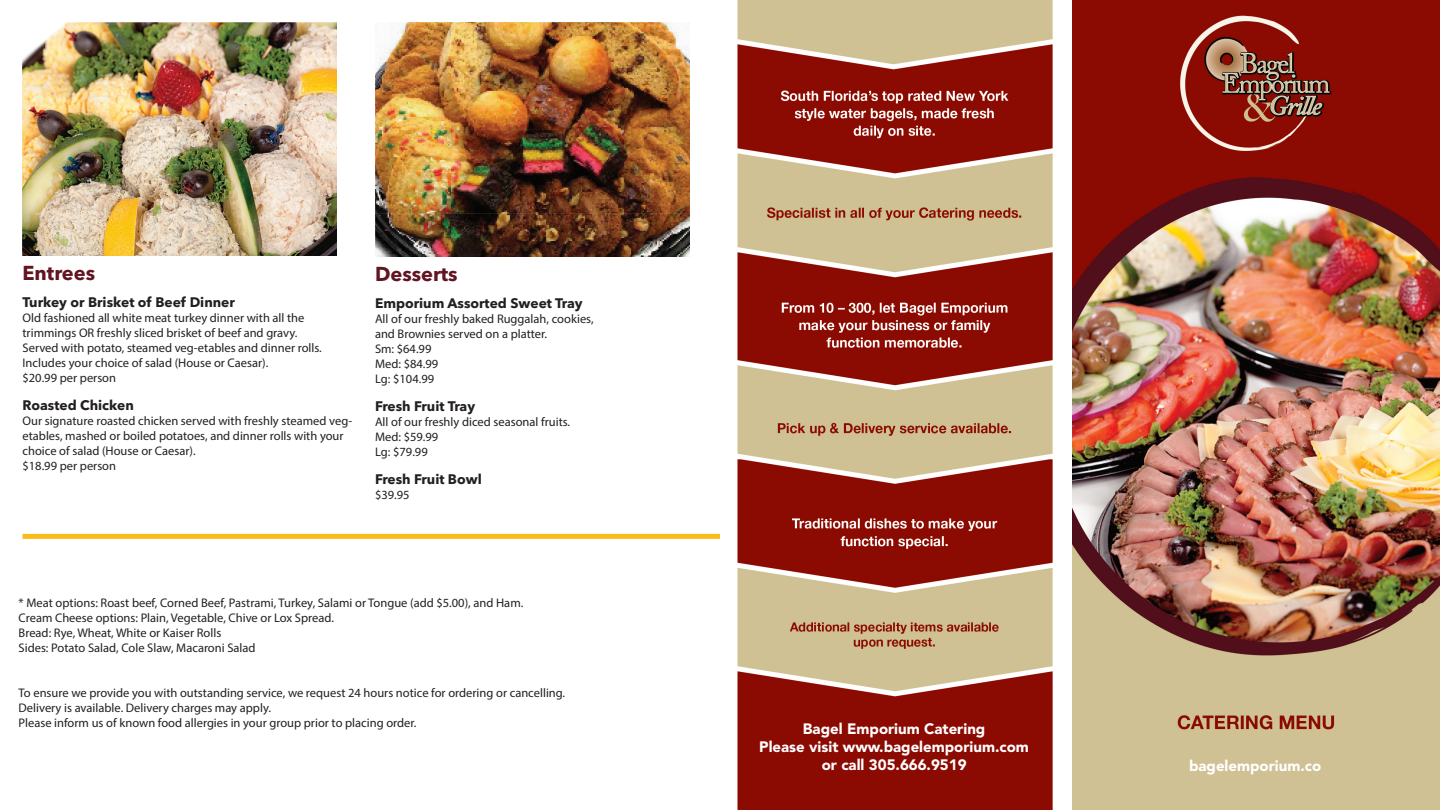
<style>
.page{position:relative;width:1440px;height:810px;background:#fff}
.page>*{position:absolute;margin:0;border:0;box-sizing:border-box;transform-origin:0 0}
.Section_headers{font:700 20px "Avenir Next LT Pro";color:#611422}
.t1{font:900 15px/18px "Avenir LT Std";color:#fff;text-align:center}
.Subheaders{font:700 13.75px "Avenir Next LT Pro";color:#231f20}
.Descriptions{font:12.5px/15px "Myriad Pro";color:#231f20}
</style>
<div class="page">
<img style="left:1072px;top:0;width:368px;height:810px">
<img style="left:709px;top:0;width:344px;height:810px">
<img style="left:22px;top:22px;width:315px;height:234px">
<img style="left:375px;top:23px;width:314px;height:234px">
<div style="left:22px;top:534px;width:698px;height:5px;background:#fabc17"></div>
<p class="Section_headers" style="left:22px;top:260px;width:74px">Entrees</p>
<p class="Subheaders" style="left:22px;top:294px;width:214px">Turkey or Brisket of Beef Dinner</p>
<p class="Descriptions" style="left:22px;top:310px;width:284px">Old fashioned all white meat turkey dinner with all the</p>
<p class="Descriptions" style="left:22px;top:325px;width:301px">trimmings OR freshly sliced brisket of beef and gravy.<br>Served with potato, steamed veg-etables and dinner rolls.<br>Includes your choice of salad (House or Caesar).</p>
<p class="Descriptions" style="left:22px;top:370px;width:95px">$20.99 per person</p>
<p class="Subheaders" style="left:22px;top:397px;width:113px">Roasted Chicken</p>
<p class="Descriptions" style="left:22px;top:413px;width:331px">Our signature roasted chicken served with freshly steamed veg&shy;etables, mashed or boiled potatoes, and dinner rolls with your choice of salad (House or Caesar).</p>
<p class="Descriptions" style="left:22px;top:458px;width:95px">$18.99 per person</p>
<p class="Section_headers" style="left:375px;top:261px;width:84px">Desserts</p>
<p class="Subheaders" style="left:375px;top:295px;width:209px">Emporium Assorted Sweet Tray</p>
<p class="Descriptions" style="left:375px;top:311px;width:220px">All of our freshly baked Ruggalah, cookies,</p>
<p class="Descriptions" style="left:375px;top:326px;width:174px">and Brownies served on a platter.</p>
<p class="Descriptions" style="left:375px;top:341px;width:58px">Sm: $64.99</p>
<p class="Descriptions" style="left:375px;top:356px;width:65px">Med: $84.99</p>
<p class="Descriptions" style="left:375px;top:371px;width:61px">Lg: $104.99</p>
<p class="Subheaders" style="left:375px;top:398px;width:102px">Fresh Fruit Tray</p>
<p class="Descriptions" style="left:375px;top:414px;width:197px">All of our freshly diced seasonal fruits.</p>
<p class="Descriptions" style="left:375px;top:429px;width:65px">Med: $59.99</p>
<p class="Descriptions" style="left:375px;top:444px;width:54px">Lg: $79.99</p>
<p class="Subheaders" style="left:375px;top:471px;width:108px">Fresh Fruit Bowl</p>
<p class="Descriptions" style="left:375px;top:487px;width:36px">$39.95</p>
<p class="Descriptions" style="left:19px;top:595px;width:506px">* Meat options: Roast beef, Corned Beef, Pastrami, Turkey, Salami or Tongue (add $5.00), and Ham.</p>
<p class="Descriptions" style="left:19px;top:610px;width:317px">Cream Cheese options: Plain, Vegetable, Chive or Lox Spread.</p>
<p class="Descriptions" style="left:19px;top:625px;width:204px">Bread: Rye, Wheat, White or Kaiser Rolls</p>
<p class="Descriptions" style="left:19px;top:640px;width:239px">Sides: Potato Salad, Cole Slaw, Macaroni Salad</p>
<p class="Descriptions" style="left:19px;top:685px;width:548px">To ensure we provide you with outstanding service, we request 24 hours notice for ordering or cancelling.</p>
<p class="Descriptions" style="left:19px;top:700px;width:254px">Delivery is available. Delivery charges may apply.</p>
<p class="Descriptions" style="left:19px;top:715px;width:399px">Please inform us of known food allergies in your group prior to placing order.</p>
<p class="t1" style="left:759px;top:719px;width:271px">Bagel Emporium Catering<br>Please visit www.bagelemporium.com</p>
<p class="t1" style="left:822px;top:755px;width:146px">or call 305.666.9519</p>
<p class="t1" style="left:1189px;top:757px;width:134px">bagelemporium.co</p>
</div>
